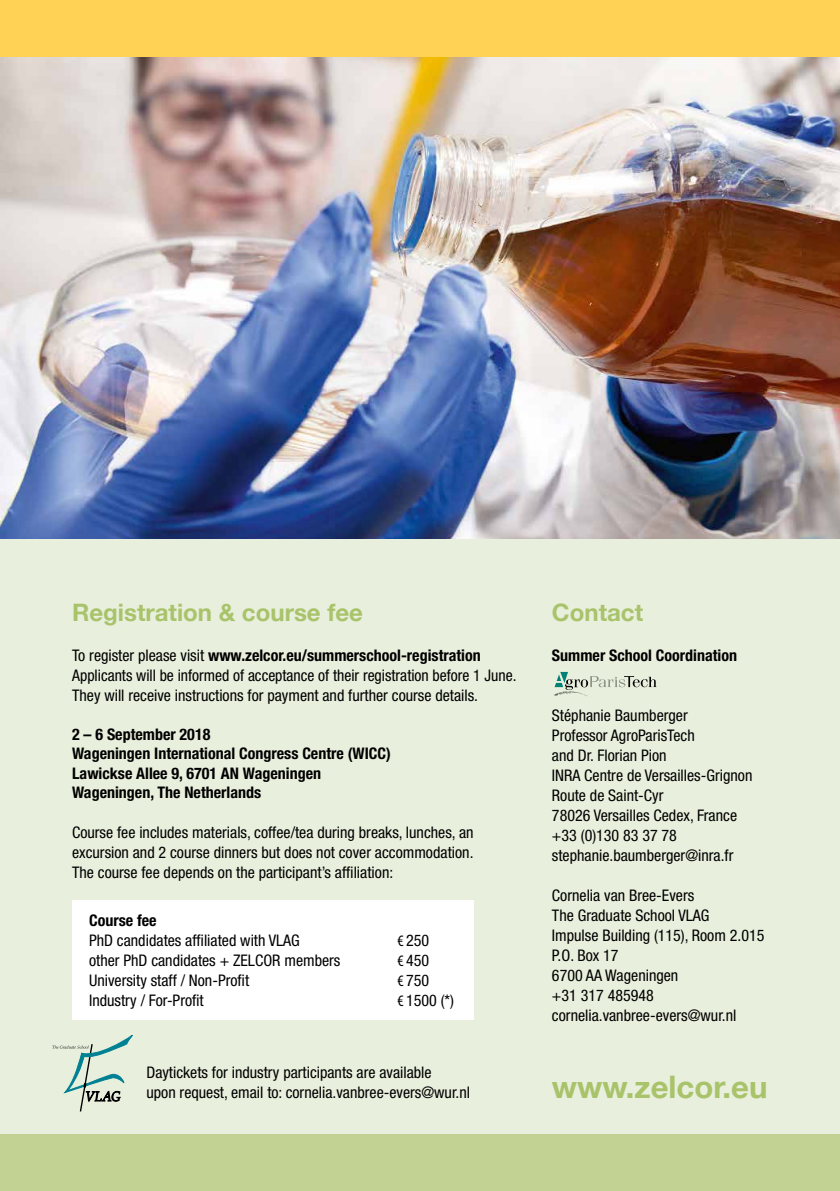
<style>
.page{position:relative;width:840px;height:1191px;background:#fff}
.page>*{position:absolute;margin:0;border:0;box-sizing:border-box;transform-origin:0 0}
.t1{font:700 31px "Helvetica Neue";color:#a9c36b}
.t2{font:700 24px "Helvetica Neue";color:#a9c36b}
.t3{font:condensed 16px/20px "Helvetica Neue";color:#000}
.t4{font:700 condensed 16px/19.2px "Helvetica Neue";color:#000}
.s1{font-weight:700}
.s2{font-family:"Myriad Pro"}
</style>
<div class="page">
<div style="left:0;top:57px;width:839px;height:1134px;background:#e8efdc"></div>
<img style="left:0;top:57px;width:839px;height:482px">
<div style="left:0;top:1134px;width:839px;height:57px;background:#c1d293"></div>
<div style="left:0;top:0;width:839px;height:57px;background:#ffd154"></div>
<svg style="left:554px;top:671px;width:103px;height:25px"></svg>
<div style="left:72px;top:900px;width:401px;height:119px;background:#fff"></div>
<svg style="left:52px;top:1035px;width:80px;height:76px"></svg>
<h2 class="t2" style="left:72px;top:593px;width:292px">Registration &amp; course fee</h2>
<p class="t3" style="left:72px;top:645px;width:445px">To register please visit <span class="s1">www.zelcor.eu/summerschool-registration<br></span>Applicants will be informed of acceptance of their registration before 1 June.<br>They will receive instructions for payment and further course details.</p>
<p class="t4" style="left:72px;top:725px;width:320px">2 – 6 September 2018<br>Wageningen International Congress Centre (WICC)<br>Lawickse Allee 9, 6701 AN Wageningen Wageningen, The Netherlands</p>
<p class="t3" style="left:72px;top:822px;width:403px;text-align:justify">Course fee includes materials, coffee/tea during breaks, lunches, an excursion and 2 course dinners but does not cover accommodation.<br>The course fee depends on the participant’s affiliation:</p>
<p class="t4" style="left:89px;top:910px;width:69px">Course fee</p>
<p class="t3" style="left:89px;top:930px;width:212px">PhD candidates affiliated with VLAG</p>
<p class="t3" style="left:397px;top:930px;width:33px"><span class="s2">€</span> 250</p>
<p class="t3" style="left:89px;top:950px;width:253px">other PhD candidates + ZELCOR members</p>
<p class="t3" style="left:397px;top:950px;width:33px"><span class="s2">€</span> 450</p>
<p class="t3" style="left:89px;top:970px;width:161px">University staff / Non-Profit</p>
<p class="t3" style="left:397px;top:970px;width:33px"><span class="s2">€</span> 750</p>
<p class="t3" style="left:89px;top:990px;width:116px">Industry / For-Profit</p>
<p class="t3" style="left:397px;top:990px;width:58px"><span class="s2">€</span> 1500 (*)</p>
<h2 class="t2" style="left:551px;top:593px;width:93px">Contact</h2>
<p class="t4" style="left:551px;top:645px;width:186px">Summer School Coordination</p>
<p class="t3" style="left:551px;top:705px;width:202px">Stéphanie Baumberger<br>Professor AgroParisTech<br>and Dr. Florian Pion<br>INRA Centre de Versailles-Grignon<br>Route de Saint-Cyr<br>78026 Versailles Cedex, France +33 (0)130 83 37 78 stephanie.baumberger@inra.fr</p>
<p class="t3" style="left:551px;top:885px;width:214px">Cornelia van Bree-Evers<br>The Graduate School VLAG<br>Impulse Building (115), Room 2.015<br>P.O. Box 17<br>6700 AA Wageningen<br>+31 317 485948 cornelia.vanbree-evers@wur.nl</p>
<p class="t3" style="left:146px;top:1062px;width:325px">Daytickets for industry participants are available<br>upon request, email to: cornelia.vanbree-evers@wur.nl</p>
<h1 class="t1" style="left:551px;top:1062px;width:217px">www.zelcor.eu</h1>
</div>
